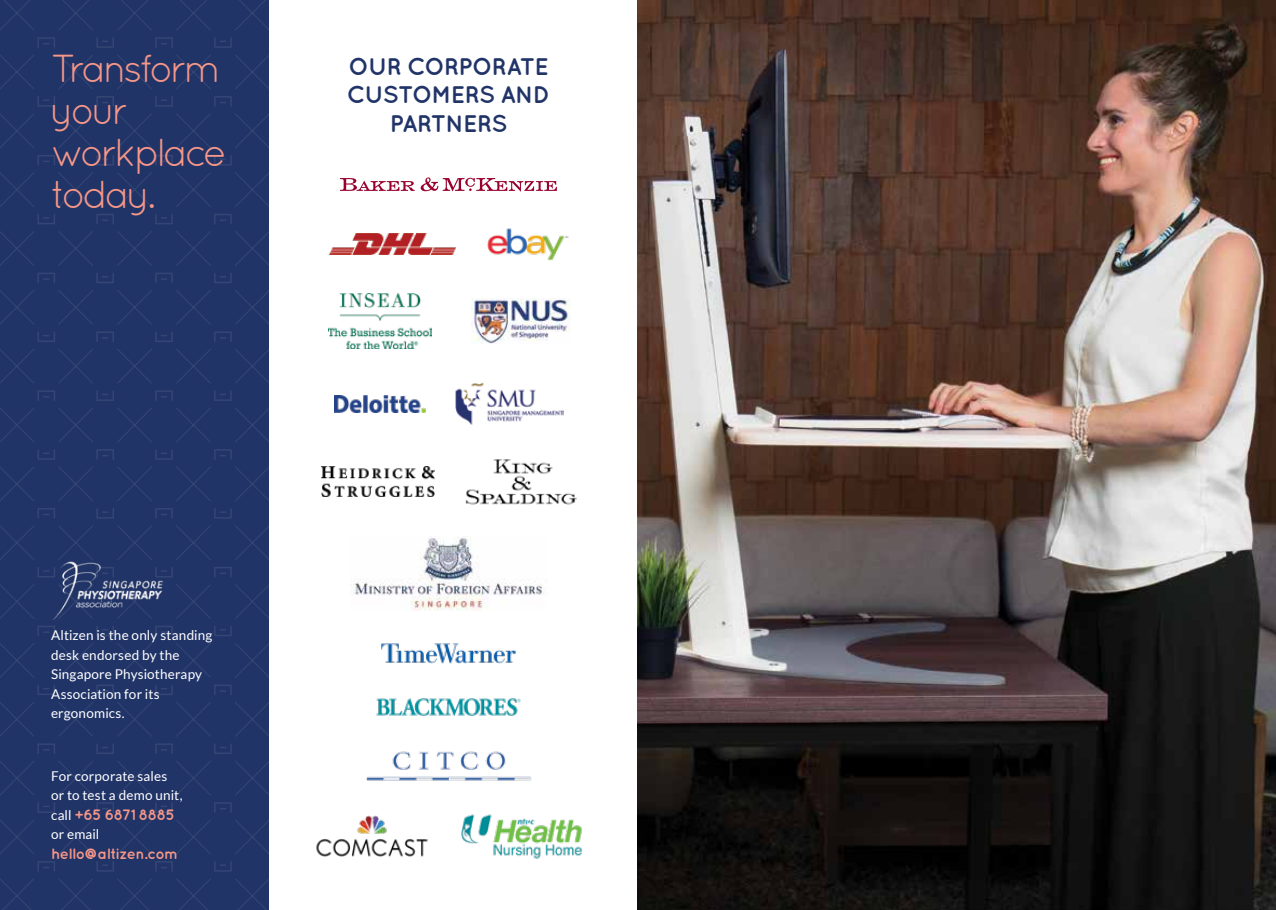
<style>
.page{position:relative;width:1276px;height:910px;background:#fff}
.page>*{position:absolute;margin:0;border:0;box-sizing:border-box;transform-origin:0 0}
.t1{font:39px/42px "Quicksand";letter-spacing:-.085em;color:#f69788}
.t2{font:700 24px/28.5px "Quicksand";letter-spacing:-.035em;color:#213468;text-align:center}
.t3{font:700 15px "Quicksand";letter-spacing:-.035em;color:#f69788}
.t4{font:13.5px/19.5px "Lato";letter-spacing:.015em;color:#fff}
.s1{font-family:"Lato";font-weight:400;font-size:13.5px;color:#fff}
</style>
<div class="page">
<div style="left:0;top:0;width:269px;height:910px;background:#213468"></div>
<svg style="left:38px;top:37px;width:17px;height:11px"></svg>
<svg style="left:0;top:0;width:34px;height:30px"></svg>
<svg style="left:96px;top:37px;width:18px;height:11px"></svg>
<svg style="left:59px;top:0;width:34px;height:30px"></svg>
<svg style="left:155px;top:37px;width:18px;height:11px"></svg>
<svg style="left:118px;top:0;width:34px;height:30px"></svg>
<svg style="left:214px;top:37px;width:18px;height:11px"></svg>
<svg style="left:176px;top:0;width:35px;height:30px"></svg>
<svg style="left:235px;top:0;width:34px;height:30px"></svg>
<svg style="left:38px;top:96px;width:17px;height:11px"></svg>
<svg style="left:0;top:55px;width:34px;height:34px"></svg>
<svg style="left:96px;top:155px;width:18px;height:10px"></svg>
<svg style="left:155px;top:155px;width:18px;height:10px"></svg>
<svg style="left:214px;top:96px;width:18px;height:10px"></svg>
<svg style="left:235px;top:55px;width:34px;height:34px"></svg>
<svg style="left:38px;top:214px;width:17px;height:10px"></svg>
<svg style="left:96px;top:214px;width:18px;height:10px"></svg>
<svg style="left:155px;top:214px;width:18px;height:10px"></svg>
<svg style="left:117px;top:172px;width:35px;height:35px"></svg>
<svg style="left:96px;top:273px;width:18px;height:10px"></svg>
<svg style="left:155px;top:273px;width:18px;height:10px"></svg>
<svg style="left:117px;top:231px;width:35px;height:35px"></svg>
<svg style="left:214px;top:214px;width:18px;height:10px"></svg>
<svg style="left:38px;top:332px;width:17px;height:10px"></svg>
<svg style="left:38px;top:390px;width:17px;height:11px"></svg>
<svg style="left:0;top:349px;width:34px;height:34px"></svg>
<svg style="left:96px;top:391px;width:18px;height:10px"></svg>
<svg style="left:155px;top:390px;width:18px;height:11px"></svg>
<svg style="left:214px;top:332px;width:18px;height:10px"></svg>
<svg style="left:214px;top:391px;width:18px;height:10px"></svg>
<svg style="left:235px;top:349px;width:34px;height:34px"></svg>
<svg style="left:38px;top:449px;width:17px;height:11px"></svg>
<svg style="left:0;top:408px;width:34px;height:34px"></svg>
<svg style="left:38px;top:508px;width:17px;height:11px"></svg>
<svg style="left:0;top:467px;width:34px;height:34px"></svg>
<svg style="left:96px;top:449px;width:18px;height:11px"></svg>
<svg style="left:59px;top:408px;width:34px;height:34px"></svg>
<svg style="left:155px;top:449px;width:18px;height:11px"></svg>
<svg style="left:117px;top:408px;width:35px;height:34px"></svg>
<svg style="left:96px;top:508px;width:18px;height:11px"></svg>
<svg style="left:59px;top:467px;width:34px;height:34px"></svg>
<svg style="left:155px;top:508px;width:18px;height:10px"></svg>
<svg style="left:117px;top:467px;width:35px;height:34px"></svg>
<svg style="left:214px;top:449px;width:18px;height:11px"></svg>
<svg style="left:176px;top:408px;width:35px;height:34px"></svg>
<svg style="left:235px;top:408px;width:34px;height:34px"></svg>
<svg style="left:214px;top:508px;width:18px;height:11px"></svg>
<svg style="left:176px;top:467px;width:35px;height:34px"></svg>
<svg style="left:235px;top:467px;width:34px;height:34px"></svg>
<svg style="left:0;top:114px;width:34px;height:34px"></svg>
<svg style="left:58px;top:172px;width:35px;height:35px"></svg>
<svg style="left:59px;top:55px;width:34px;height:34px"></svg>
<svg style="left:59px;top:114px;width:34px;height:34px"></svg>
<svg style="left:117px;top:55px;width:35px;height:34px"></svg>
<svg style="left:176px;top:55px;width:35px;height:34px"></svg>
<svg style="left:117px;top:113px;width:35px;height:35px"></svg>
<svg style="left:176px;top:114px;width:35px;height:34px"></svg>
<svg style="left:235px;top:114px;width:34px;height:34px"></svg>
<svg style="left:176px;top:172px;width:35px;height:35px"></svg>
<svg style="left:0;top:172px;width:34px;height:35px"></svg>
<svg style="left:0;top:231px;width:34px;height:35px"></svg>
<svg style="left:58px;top:231px;width:35px;height:35px"></svg>
<svg style="left:0;top:290px;width:34px;height:35px"></svg>
<svg style="left:235px;top:172px;width:34px;height:35px"></svg>
<svg style="left:176px;top:231px;width:35px;height:35px"></svg>
<svg style="left:235px;top:290px;width:34px;height:35px"></svg>
<svg style="left:235px;top:231px;width:34px;height:35px"></svg>
<svg style="left:58px;top:290px;width:35px;height:35px"></svg>
<svg style="left:58px;top:349px;width:35px;height:34px"></svg>
<svg style="left:117px;top:290px;width:35px;height:35px"></svg>
<svg style="left:176px;top:349px;width:35px;height:34px"></svg>
<svg style="left:176px;top:290px;width:35px;height:35px"></svg>
<svg style="left:117px;top:349px;width:35px;height:34px"></svg>
<svg style="left:38px;top:155px;width:17px;height:10px"></svg>
<svg style="left:96px;top:96px;width:18px;height:11px"></svg>
<svg style="left:155px;top:96px;width:18px;height:11px"></svg>
<svg style="left:214px;top:155px;width:18px;height:10px"></svg>
<svg style="left:38px;top:273px;width:17px;height:10px"></svg>
<svg style="left:214px;top:273px;width:18px;height:10px"></svg>
<svg style="left:96px;top:332px;width:18px;height:10px"></svg>
<svg style="left:155px;top:332px;width:18px;height:10px"></svg>
<svg style="left:38px;top:567px;width:13px;height:10px"></svg>
<svg style="left:0;top:526px;width:34px;height:34px"></svg>
<svg style="left:38px;top:626px;width:17px;height:10px"></svg>
<svg style="left:0;top:584px;width:34px;height:35px"></svg>
<svg style="left:58px;top:525px;width:35px;height:35px"></svg>
<svg style="left:163px;top:567px;width:10px;height:10px"></svg>
<svg style="left:117px;top:525px;width:35px;height:35px"></svg>
<svg style="left:96px;top:626px;width:18px;height:10px"></svg>
<svg style="left:155px;top:626px;width:18px;height:10px"></svg>
<svg style="left:214px;top:567px;width:18px;height:10px"></svg>
<svg style="left:176px;top:525px;width:35px;height:35px"></svg>
<svg style="left:235px;top:525px;width:34px;height:35px"></svg>
<svg style="left:214px;top:626px;width:18px;height:10px"></svg>
<svg style="left:176px;top:584px;width:35px;height:35px"></svg>
<svg style="left:235px;top:584px;width:34px;height:35px"></svg>
<svg style="left:38px;top:685px;width:17px;height:10px"></svg>
<svg style="left:0;top:643px;width:34px;height:35px"></svg>
<svg style="left:96px;top:744px;width:18px;height:10px"></svg>
<svg style="left:155px;top:743px;width:18px;height:11px"></svg>
<svg style="left:214px;top:685px;width:18px;height:10px"></svg>
<svg style="left:235px;top:643px;width:34px;height:35px"></svg>
<svg style="left:38px;top:802px;width:17px;height:11px"></svg>
<svg style="left:96px;top:802px;width:18px;height:11px"></svg>
<svg style="left:155px;top:803px;width:18px;height:10px"></svg>
<svg style="left:117px;top:761px;width:35px;height:34px"></svg>
<svg style="left:96px;top:861px;width:18px;height:11px"></svg>
<svg style="left:155px;top:861px;width:18px;height:10px"></svg>
<svg style="left:117px;top:820px;width:35px;height:34px"></svg>
<svg style="left:214px;top:802px;width:18px;height:11px"></svg>
<svg style="left:0;top:702px;width:34px;height:34px"></svg>
<svg style="left:59px;top:761px;width:34px;height:34px"></svg>
<svg style="left:58px;top:643px;width:35px;height:35px"></svg>
<svg style="left:58px;top:702px;width:35px;height:35px"></svg>
<svg style="left:117px;top:643px;width:35px;height:35px"></svg>
<svg style="left:176px;top:643px;width:35px;height:35px"></svg>
<svg style="left:117px;top:702px;width:35px;height:35px"></svg>
<svg style="left:176px;top:702px;width:35px;height:35px"></svg>
<svg style="left:235px;top:702px;width:34px;height:35px"></svg>
<svg style="left:176px;top:761px;width:35px;height:34px"></svg>
<svg style="left:0;top:761px;width:34px;height:34px"></svg>
<svg style="left:0;top:820px;width:34px;height:34px"></svg>
<svg style="left:59px;top:820px;width:34px;height:34px"></svg>
<svg style="left:0;top:879px;width:34px;height:31px"></svg>
<svg style="left:235px;top:761px;width:34px;height:34px"></svg>
<svg style="left:176px;top:820px;width:35px;height:34px"></svg>
<svg style="left:235px;top:879px;width:34px;height:31px"></svg>
<svg style="left:235px;top:820px;width:34px;height:34px"></svg>
<svg style="left:59px;top:879px;width:34px;height:31px"></svg>
<svg style="left:118px;top:879px;width:34px;height:31px"></svg>
<svg style="left:176px;top:879px;width:34px;height:31px"></svg>
<svg style="left:38px;top:743px;width:17px;height:11px"></svg>
<svg style="left:96px;top:685px;width:18px;height:10px"></svg>
<svg style="left:155px;top:685px;width:18px;height:10px"></svg>
<svg style="left:214px;top:744px;width:18px;height:10px"></svg>
<svg style="left:38px;top:861px;width:17px;height:11px"></svg>
<svg style="left:214px;top:861px;width:18px;height:11px"></svg>
<img style="left:638px;top:0;width:638px;height:910px">
<img style="left:51px;top:561px;width:112px;height:59px">
<img style="left:329px;top:233px;width:127px;height:22px">
<img style="left:487px;top:228px;width:82px;height:33px">
<svg style="left:340px;top:178px;width:75px;height:13px"></svg>
<svg style="left:421px;top:177px;width:136px;height:15px"></svg>
<img style="left:376px;top:698px;width:145px;height:18px">
<img style="left:366px;top:751px;width:166px;height:30px">
<img style="left:350px;top:537px;width:194px;height:74px">
<img style="left:322px;top:467px;width:112px;height:29px">
<img style="left:465px;top:459px;width:111px;height:46px">
<img style="left:316px;top:815px;width:112px;height:42px">
<img style="left:461px;top:814px;width:121px;height:45px">
<img style="left:328px;top:294px;width:104px;height:55px">
<img style="left:472px;top:299px;width:98px;height:45px">
<img style="left:334px;top:395px;width:92px;height:17px">
<img style="left:455px;top:382px;width:108px;height:43px">
<img style="left:381px;top:643px;width:135px;height:21px">
<h1 class="t1" style="left:51px;top:47px;width:177px">Transform your workplace today.</h1>
<h2 class="t2" style="left:347px;top:52px;width:205px">OUR CORPORATE<br>CUSTOMERS AND<br>PARTNERS</h2>
<p class="t4" style="left:51px;top:625px;width:163px">Altizen is the only standing desk endorsed by the<br>Singapore Physiotherapy<br>Association for its ergonomics.</p>
<p class="t4" style="left:51px;top:766px;width:133px">For corporate sales or to test a demo unit,</p>
<p class="t3" style="left:51px;top:806px;width:125px"><span class="s1">call</span> +65 6871 8885</p>
<p class="t4" style="left:51px;top:825px;width:50px">or email</p>
<p class="t3" style="left:51px;top:845px;width:129px">hello@altizen.com</p>
</div>
